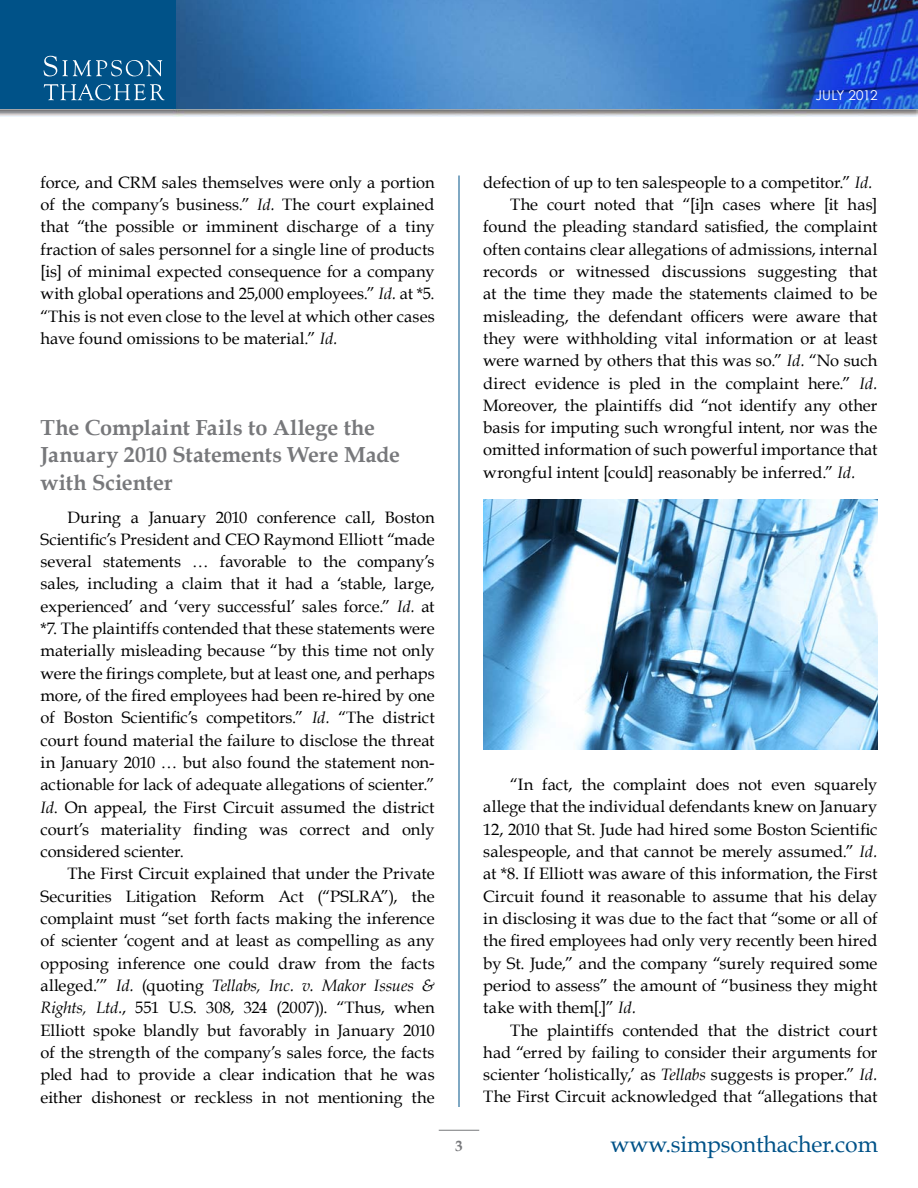
<style>
.page{position:relative;width:918px;height:1188px;background:#fff}
.page>*{position:absolute;margin:0;border:0;box-sizing:border-box;transform-origin:0 0}
.t1{font:22.95px "Book Antiqua";letter-spacing:-.005em;color:#005288}
.t2{font:700 21.75px/27.8px "Book Antiqua";color:#77787b}
.t3{font:16.5px/22.4px "Book Antiqua";color:#000;text-align:justify}
.t4{font:700 15px "Book Antiqua";color:#77787b}
.t5{font:13.5px "Century Gothic";letter-spacing:-.005em;color:#fff}
.s1{font-style:italic}
</style>
<div class="page">
<img style="left:0;top:108px;width:918px;height:8px">
<img style="left:177px;top:0;width:741px;height:109px">
<div style="left:0;top:0;width:176px;height:109px;background:#005288"></div>
<svg style="left:44px;top:56px;width:118px;height:20px"></svg>
<svg style="left:44px;top:84px;width:121px;height:16px"></svg>
<hr style="left:459px;top:176px;width:1px;height:931px;background:#005288">
<hr style="left:439px;top:1130px;width:40px;height:1px;background:#77787b">
<img style="left:483px;top:500px;width:395px;height:249px">
<p class="t5" style="left:815px;top:87px;width:64px">Jul y 2012</p>
<p class="t3" style="left:40px;top:171px;width:396px">force, and CRM sales themselves were only a portion of the company’s business.” <span class="s1">Id.</span> The court explained that “the possible or imminent discharge of a tiny fraction of sales personnel for a single line of products [is] of minimal expected consequence for a company with global operations and 25,000 employees.” <span class="s1">Id.</span> at *5. “This is not even close to the level at which other cases have found omissions to be material.” <span class="s1">Id.</span></p>
<h2 class="t2" style="left:40px;top:414px;width:361px">The Complaint Fails to Allege the<br>January 2010 Statements Were Made with Scienter</h2>
<p class="t3" style="left:41px;top:506px;width:396px;text-indent:27px">During a January 2010 conference call, Boston Scientific’s President and CEO Raymond Elliott “made several statements … favorable to the company’s sales, including a claim that it had a ‘stable, large, experienced’ and ‘very successful’ sales force.” <span class="s1">Id.</span> at *7. The plaintiffs contended that these statements were materially misleading because “by this time not only were the firings complete, but at least one, and perhaps more, of the fired employees had been re-hired by one of Boston Scientific’s competitors.” <span class="s1">Id.</span> “The district court found material the failure to disclose the threat in January 2010 … but also found the statement non&shy;actionable for lack of adequate allegations of scienter.” <span class="s1">Id</span>. On appeal, the First Circuit assumed the district court’s materiality finding was correct and only considered scienter.</p>
<p class="t3" style="left:41px;top:863px;width:396px;text-indent:27px">The First Circuit explained that under the Private Securities Litigation Reform Act (“PSLRA”), the complaint must “set forth facts making the inference of scienter ‘cogent and at least as compelling as any opposing inference one could draw from the facts alleged.’” <span class="s1">Id.</span> (quoting <span class="s1">Tellabs, Inc. v. Makor Issues &amp; Rights, Ltd.</span>, 551 U.S. 308, 324 (2007)). “Thus, when Elliott spoke blandly but favorably in January 2010 of the strength of the company’s sales force, the facts pled had to provide a clear indication that he was either dishonest or reckless in not mentioning the</p>
<p class="t4" style="left:455px;top:1137px;width:9px">3</p>
<p class="t3" style="left:483px;top:171px;width:391px">defection of up to ten salespeople to a competitor.” <span class="s1">Id.</span></p>
<p class="t3" style="left:510px;top:193px;width:369px">The court noted that “[i]n cases where [it has]</p>
<p class="t3" style="left:483px;top:216px;width:396px">found the pleading standard satisfied, the complaint</p>
<p class="t3" style="left:483px;top:238px;width:396px">often contains clear allegations of admissions, internal</p>
<p class="t3" style="left:483px;top:260px;width:396px">records or witnessed discussions suggesting that</p>
<p class="t3" style="left:483px;top:283px;width:396px">at the time they made the statements claimed to be</p>
<p class="t3" style="left:483px;top:305px;width:396px">misleading, the defendant officers were aware that</p>
<p class="t3" style="left:483px;top:327px;width:396px">they were withholding vital information or at least</p>
<p class="t3" style="left:483px;top:349px;width:396px">were warned by others that this was so.” <span class="s1">Id.</span> “No such</p>
<p class="t3" style="left:483px;top:372px;width:396px">direct evidence is pled in the complaint here.” <span class="s1">Id.</span></p>
<p class="t3" style="left:483px;top:394px;width:396px">Moreover, the plaintiffs did “not identify any other</p>
<p class="t3" style="left:483px;top:416px;width:396px">basis for imputing such wrongful intent, nor was the</p>
<p class="t3" style="left:483px;top:439px;width:396px">omitted information of such powerful importance that</p>
<p class="t3" style="left:483px;top:461px;width:374px">wrongful intent [could] reasonably be inferred.” <span class="s1">Id.</span></p>
<p class="t3" style="left:483px;top:773px;width:396px;text-indent:27px">“In fact, the complaint does not even squarely allege that the individual defendants knew on January 12, 2010 that St. Jude had hired some Boston Scientific salespeople, and that cannot be merely assumed.” <span class="s1">Id. </span>at *8. If Elliott was aware of this information, the First Circuit found it reasonable to assume that his delay in disclosing it was due to the fact that “some or all of the fired employees had only very recently been hired by St. Jude,” and the company “surely required some period to assess” the amount of “business they might take with them[.]” <span class="s1">Id.</span></p>
<p class="t3" style="left:483px;top:1019px;width:396px;text-indent:27px">The plaintiffs contended that the district court had “erred by failing to consider their arguments for scienter ‘holistically,’ as <span class="s1">Tellabs</span> suggests is proper.” <span class="s1">Id.<br></span>The First Circuit acknowledged that “allegations that</p>
<h1 class="t1" style="left:610px;top:1130px;width:269px">www.simpsonthacher.com</h1>
</div>
